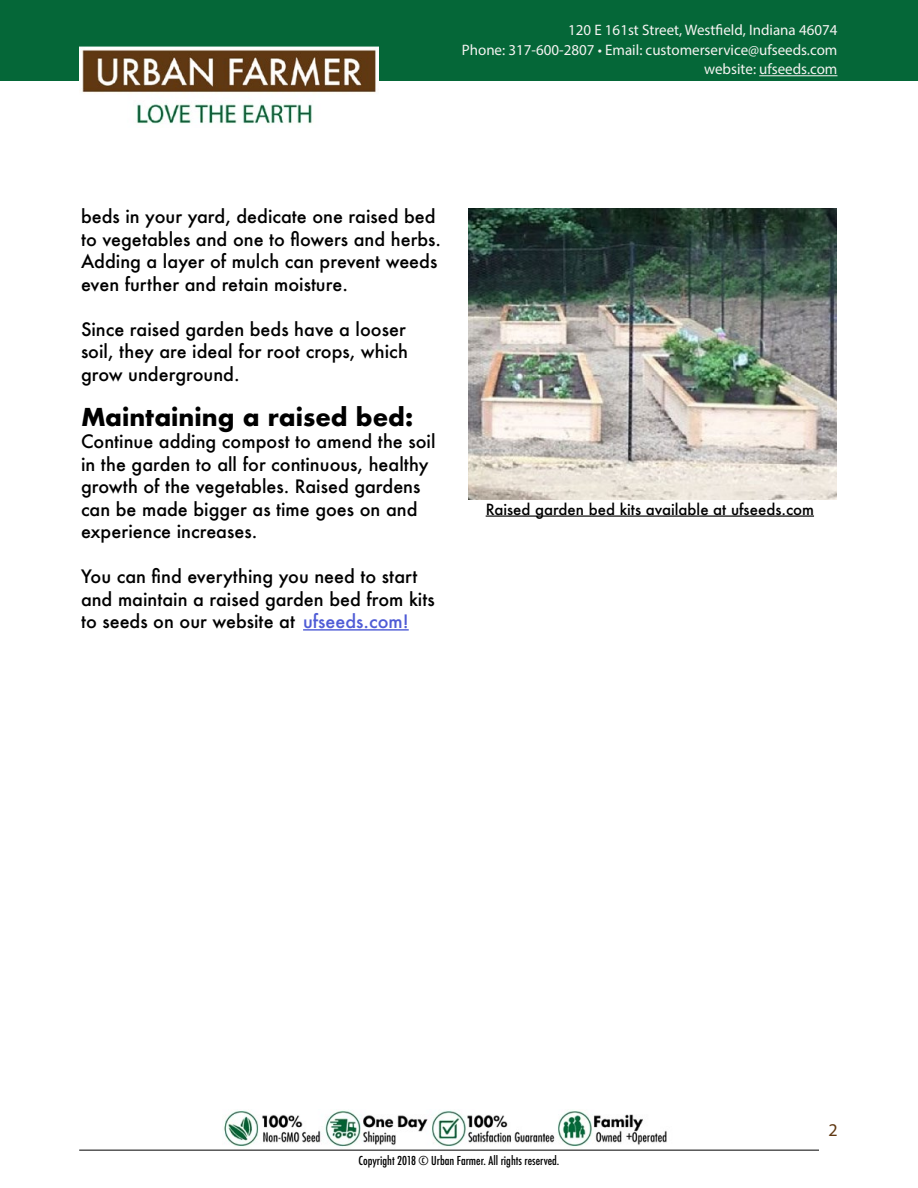
<style>
.page{position:relative;width:918px;height:1188px;background:#fff}
.page>*{position:absolute;margin:0;border:0;box-sizing:border-box;transform-origin:0 0}
.t1{font:700 24px "Futura";color:#000}
.t2{font:500 18px/22.5px "Futura";color:#000}
.t3{font:18px "Myriad Pro";color:#603812}
.t4{font:15.15px/19.5px "Myriad Pro";color:#f5f3f1;text-align:right}
.t5{font:500 15px "Futura";color:#000}
.t6{font:500 condensed 12px "Futura";color:#000}
.s1{color:#4f5cd6}
</style>
<div class="page">
<hr style="left:79px;top:1150px;width:740px;height:1px;background:#000">
<div style="left:0;top:0;width:918px;height:81px;background:#056738"></div>
<img style="left:468px;top:208px;width:369px;height:292px">
<hr style="left:486px;top:515px;width:328px;height:2px;background:#000">
<hr style="left:759px;top:75px;width:78px;height:1px;background:#f5f3f1">
<hr style="left:303px;top:629px;width:106px;height:2px;background:#4f5cd6">
<img style="left:223px;top:1110px;width:444px;height:37px">
<img style="left:79px;top:47px;width:299px;height:77px">
<p class="t4" style="left:462px;top:20px;width:377px">120 E 161st Street, Westfield, Indiana 46074<br>Phone: 317-600-2807 • Email: customerservice@ufseeds.com website: ufseeds.com</p>
<p class="t2" style="left:81px;top:205px;width:362px">beds in your yard, dedicate one raised bed to vegetables and one to flowers and herbs.<br>Adding a layer of mulch can prevent weeds even further and retain moisture.</p>
<p class="t2" style="left:81px;top:317px;width:329px">Since raised garden beds have a looser soil, they are ideal for root crops, which grow underground.</p>
<h1 class="t1" style="left:81px;top:399px;width:334px">Maintaining a raised bed:</h1>
<p class="t2" style="left:81px;top:430px;width:356px">Continue adding compost to amend the soil in the garden to all for continuous, healthy growth of the vegetables. Raised gardens can be made bigger as time goes on and experience increases.</p>
<p class="t2" style="left:81px;top:565px;width:355px">You can find everything you need to start and maintain a raised garden bed from kits to seeds on our website at <span class="s1">ufseeds.com!</span></p>
<p class="t5" style="left:486px;top:499px;width:330px">Raised garden bed kits available at ufseeds.com</p>
<p class="t3" style="left:828px;top:1119px;width:11px">2</p>
<p class="t6" style="left:359px;top:1153px;width:202px">Copyright 2018 © Urban Farmer. All rights reserved.</p>
</div>
